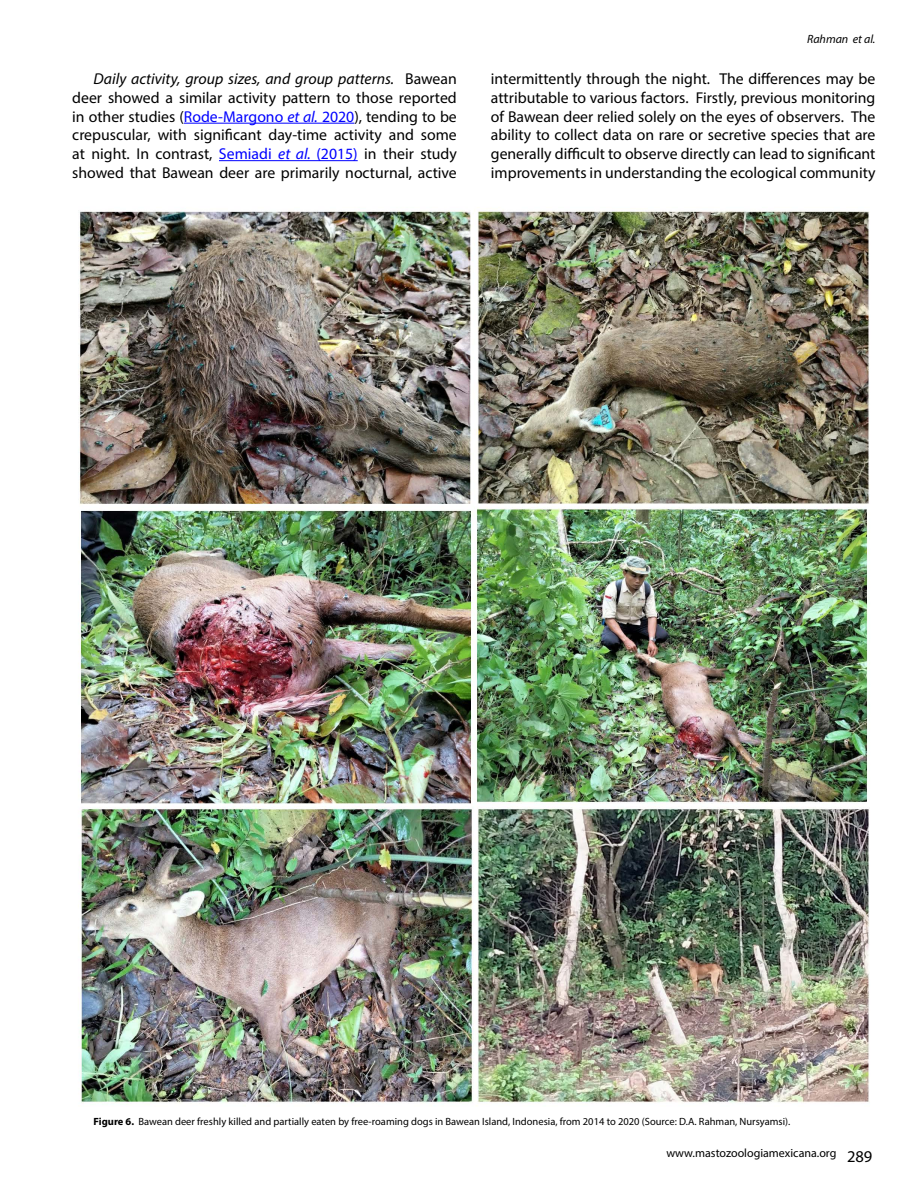
<style>
.page{position:relative;width:918px;height:1188px;background:#fff}
.page>*{position:absolute;margin:0;border:0;box-sizing:border-box;transform-origin:0 0}
.TextoGeneral{font:15.75px/18.8px "Myriad Pro";color:#000;text-align:justify}
.t1{font:12px "Myriad Pro";color:#000}
.t2{font:italic 12px "Myriad Pro";color:#000}
.Tex_Fig_yTab{font:10.5px "Myriad Pro";color:#000}
.s1{font-style:italic}
.s2{color:#00f}
.s3{font-style:italic;color:#00f}
.s4{font-weight:700}
.s5{font-size:16.5px}
</style>
<div class="page">
<hr style="left:184px;top:123px;width:170px;height:1px;background:#00f">
<hr style="left:219px;top:160px;width:139px;height:1px;background:#00f">
<img style="left:78px;top:210px;width:792px;height:893px">
<p class="t2" style="left:807px;top:32px;width:70px">Rahman et al.</p>
<p class="TextoGeneral" style="left:72px;top:69px;width:386px;text-indent:21px"><span class="s1">Daily activity, group sizes, and group patterns.</span> Bawean deer showed a similar activity pattern to those reported in other studies (<span class="s2">Rode-Margono</span> <span class="s3">et al.</span> <span class="s2">2020</span>), tending to be crepuscular, with significant day-time activity and some at night. In contrast, <span class="s2">Semiadi</span> <span class="s3">et al.</span> <span class="s2">(2015)</span> in their study showed that Bawean deer are primarily nocturnal, active</p>
<p class="TextoGeneral" style="left:491px;top:69px;width:386px">intermittently through the night. The differences may be attributable to various factors. Firstly, previous monitoring of Bawean deer relied solely on the eyes of observers. The ability to collect data on rare or secretive species that are generally difficult to observe directly can lead to significant improvements in understanding the ecological community</p>
<p class="Tex_Fig_yTab" style="left:94px;top:1115px;width:698px"><span class="s4">Figure 6.</span> Bawean deer freshly killed and partially eaten by free-roaming dogs in Bawean Island, Indonesia, from 2014 to 2020 (Source: D.A. Rahman, Nursyamsi).</p>
<p class="t1" style="left:666px;top:1146px;width:208px">www.mastozoologiamexicana.org <span class="s5">289</span></p>
</div>
